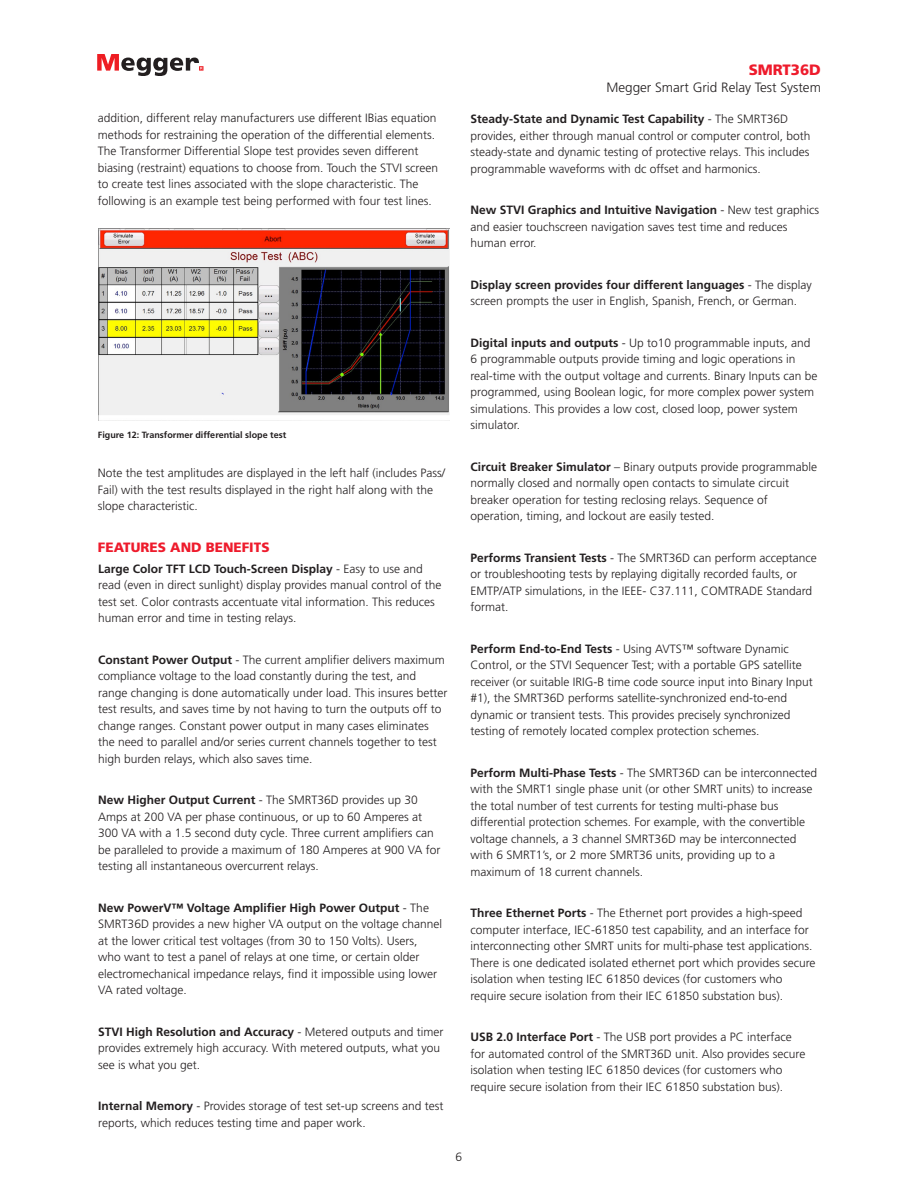
<style>
.page{position:relative;width:918px;height:1188px;background:#fff}
.page>*{position:absolute;margin:0;border:0;box-sizing:border-box;transform-origin:0 0}
.Secondary_Product_Na{font:900 15px "Frutiger LT Std";color:#ee1b2c}
.Secondary_Product_De{font:300 13.5px "Frutiger LT Std";color:#231f20}
.Body_Content{font:900 13.5px "Frutiger LT Std";color:#ee1b2c}
.Body_Content-2{font:300 12px/16.5px "Frutiger LT Std";color:#231f20}
.t1{font:700 9px "Frutiger LT Std";color:#231f20}
.s1{font-weight:700}
</style>
<div class="page">
<img style="left:98px;top:228px;width:351px;height:193px">
<svg style="left:97px;top:54px;width:106px;height:22px"></svg>
<p class="Body_Content-2" style="left:98px;top:110px;width:342px">addition, different relay manufacturers use different IBias equation methods for restraining the operation of the differential elements.<br>The Transformer Differential Slope test provides seven different biasing (restraint) equations to choose from. Touch the STVI screen to create test lines associated with the slope characteristic. The following is an example test being performed with four test lines.</p>
<p class="t1" style="left:98px;top:430px;width:190px">Figure 12: Transformer differential slope test</p>
<p class="Body_Content-2" style="left:98px;top:465px;width:349px">Note the test amplitudes are displayed in the left half (includes Pass/<br>Fail) with the test results displayed in the right half along with the slope characteristic.</p>
<p class="Body_Content" style="left:98px;top:539px;width:173px">FEATURES AND BENEFITS</p>
<p class="Body_Content-2" style="left:98px;top:561px;width:345px"><span class="s1">Large Color TFT LCD Touch-Screen Display</span> - Easy to use and read (even in direct sunlight) display provides manual control of the test set. Color contrasts accentuate vital information. This reduces human error and time in testing relays.</p>
<p class="Body_Content-2" style="left:98px;top:652px;width:351px"><span class="s1">Constant Power Output</span> - The current amplifier delivers maximum compliance voltage to the load constantly during the test, and range changing is done automatically under load. This insures better test results, and saves time by not having to turn the outputs off to change ranges. Constant power output in many cases eliminates the need to parallel and/or series current channels together to test high burden relays, which also saves time.</p>
<p class="Body_Content-2" style="left:98px;top:792px;width:344px"><span class="s1">New Higher Output Current</span> - The SMRT36D provides up 30<br>Amps at 200 VA per phase continuous, or up to 60 Amperes at 300 VA with a 1.5 second duty cycle. Three current amplifiers can be paralleled to provide a maximum of 180 Amperes at 900 VA for testing all instantaneous overcurrent relays.</p>
<p class="Body_Content-2" style="left:98px;top:900px;width:345px"><span class="s1">New PowerV™ Voltage Amplifier High Power Output</span> - The SMRT36D provides a new higher VA output on the voltage channel at the lower critical test voltages (from 30 to 150 Volts). Users, who want to test a panel of relays at one time, or certain older electromechanical impedance relays, find it impossible using lower VA rated voltage.</p>
<p class="Body_Content-2" style="left:98px;top:1024px;width:347px"><span class="s1">STVI High Resolution and Accuracy</span> - Metered outputs and timer provides extremely high accuracy. With metered outputs, what you see is what you get.</p>
<p class="Body_Content-2" style="left:98px;top:1098px;width:347px"><span class="s1">Internal Memory</span> - Provides storage of test set-up screens and test reports, which reduces testing time and paper work.</p>
<p class="Secondary_Product_Na" style="left:749px;top:61px;width:74px">SMRT36D</p>
<p class="Secondary_Product_De" style="left:606px;top:80px;width:216px">Megger Smart Grid Relay Test System</p>
<p class="Body_Content-2" style="left:471px;top:111px;width:341px"><span class="s1">Steady-State and Dynamic Test Capability</span> - The SMRT36D provides, either through manual control or computer control, both steady-state and dynamic testing of protective relays. This includes programmable waveforms with dc offset and harmonics.</p>
<p class="Body_Content-2" style="left:471px;top:202px;width:350px"><span class="s1">New STVI Graphics and Intuitive Navigation</span> - New test graphics and easier touchscreen navigation saves test time and reduces human error.</p>
<p class="Body_Content-2" style="left:471px;top:277px;width:343px"><span class="s1">Display screen provides four different languages</span> - The display screen prompts the user in English, Spanish, French, or German.</p>
<p class="Body_Content-2" style="left:471px;top:335px;width:348px"><span class="s1">Digital inputs and outputs</span> - Up to10 programmable inputs, and 6 programmable outputs provide timing and logic operations in real-time with the output voltage and currents. Binary Inputs can be programmed, using Boolean logic, for more complex power system simulations. This provides a low cost, closed loop, power system simulator.</p>
<p class="Body_Content-2" style="left:471px;top:459px;width:348px"><span class="s1">Circuit Breaker Simulator</span> – Binary outputs provide programmable normally closed and normally open contacts to simulate circuit breaker operation for testing reclosing relays. Sequence of operation, timing, and lockout are easily tested.</p>
<p class="Body_Content-2" style="left:471px;top:550px;width:348px"><span class="s1">Performs Transient Tests</span> - The SMRT36D can perform acceptance or troubleshooting tests by replaying digitally recorded faults, or EMTP/ATP simulations, in the IEEE- C37.111, COMTRADE Standard format.</p>
<p class="Body_Content-2" style="left:471px;top:641px;width:344px"><span class="s1">Perform End-to-End Tests</span> - Using AVTS™ software Dynamic Control, or the STVI Sequencer Test; with a portable GPS satellite receiver (or suitable IRIG-B time code source input into Binary Input #1), the SMRT36D performs satellite-synchronized end-to-end dynamic or transient tests. This provides precisely synchronized testing of remotely located complex protection schemes.</p>
<p class="Body_Content-2" style="left:471px;top:765px;width:348px"><span class="s1">Perform Multi-Phase Tests</span> - The SMRT36D can be interconnected with the SMRT1 single phase unit (or other SMRT units) to increase the total number of test currents for testing multi-phase bus differential protection schemes. For example, with the convertible voltage channels, a 3 channel SMRT36D may be interconnected with 6 SMRT1’s, or 2 more SMRT36 units, providing up to a maximum of 18 current channels.</p>
<p class="Body_Content-2" style="left:471px;top:905px;width:346px"><span class="s1">Three Ethernet Ports</span> - The Ethernet port provides a high-speed computer interface, IEC-61850 test capability, and an interface for interconnecting other SMRT units for multi-phase test applications.<br>There is one dedicated isolated ethernet port which provides secure isolation when testing IEC 61850 devices (for customers who require secure isolation from their IEC 61850 substation bus).</p>
<p class="Body_Content-2" style="left:471px;top:1029px;width:336px"><span class="s1">USB 2.0 Interface Port</span> - The USB port provides a PC interface for automated control of the SMRT36D unit. Also provides secure isolation when testing IEC 61850 devices (for customers who require secure isolation from their IEC 61850 substation bus).</p>
<p class="Body_Content-2" style="left:456px;top:1149px;width:8px">6</p>
</div>
